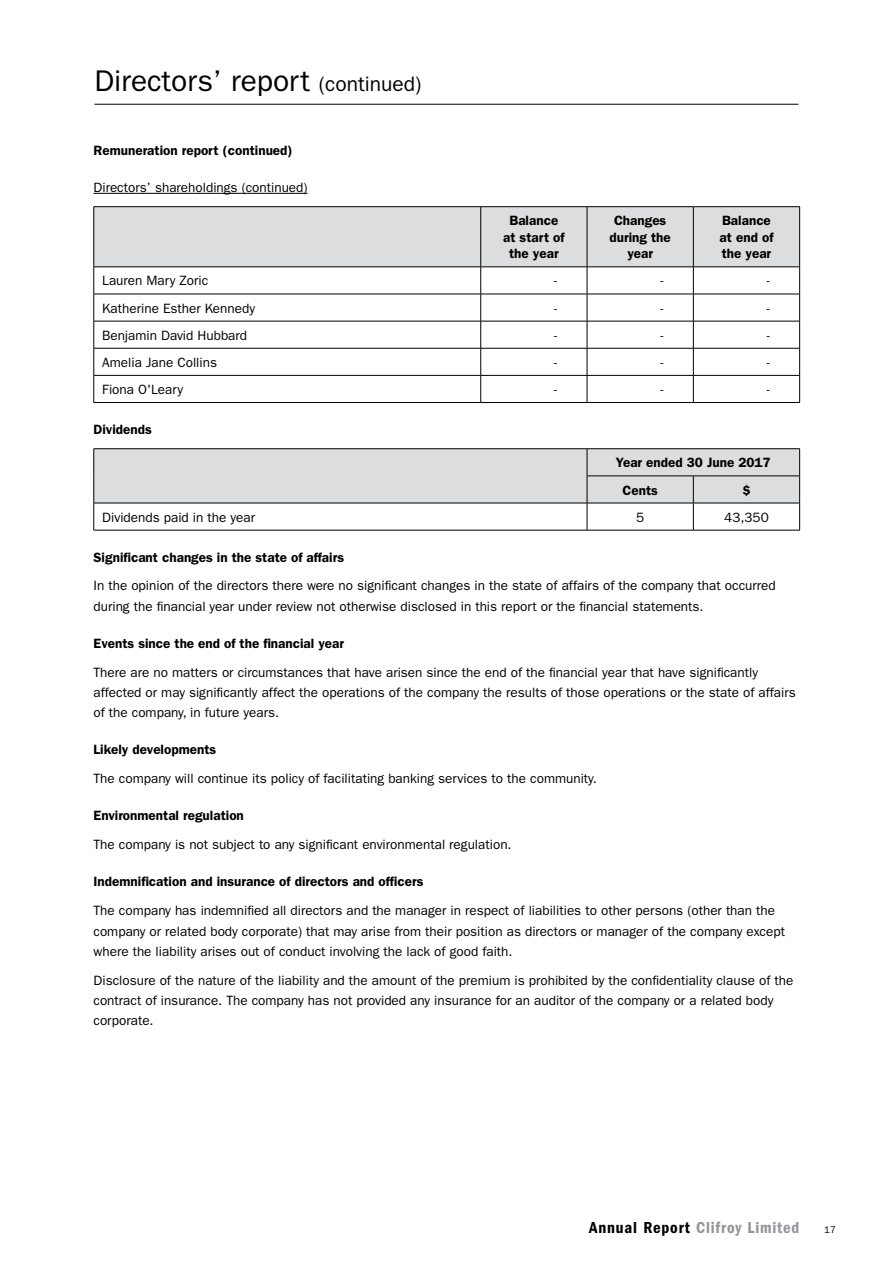
<style>
.page{position:relative;width:893px;height:1263px;background:#fff}
.page>*{position:absolute;margin:0;border:0;box-sizing:border-box;transform-origin:0 0}
.t1{font:30px "Franklin Gothic";color:#000}
.t2{font:600 condensed 16.5px "Franklin Gothic";letter-spacing:.05em;color:#939598}
.t3{font:13.5px/20.2px "Franklin Gothic";color:#000}
.t4{font:600 13.5px/16.5px "Franklin Gothic";color:#000;text-align:center}
.t5{font:9.75px "Franklin Gothic";color:#000}
.s1{font-size:21px}
.s2{color:#000}
</style>
<div class="page">
<hr style="left:94px;top:104px;width:704px;height:1px;background:#000">
<hr style="left:94px;top:193px;width:214px;height:1px;background:#000">
<hr style="left:94px;top:206px;width:387px;height:1px;background:#000">
<hr style="left:481px;top:206px;width:106px;height:1px;background:#000">
<hr style="left:587px;top:206px;width:106px;height:1px;background:#000">
<hr style="left:693px;top:206px;width:107px;height:1px;background:#000">
<svg style="left:94px;top:207px;width:706px;height:195px"></svg>
<hr style="left:94px;top:402px;width:387px;height:1px;background:#000">
<hr style="left:481px;top:402px;width:106px;height:1px;background:#000">
<hr style="left:587px;top:402px;width:106px;height:1px;background:#000">
<hr style="left:693px;top:402px;width:107px;height:1px;background:#000">
<hr style="left:94px;top:448px;width:493px;height:1px;background:#000">
<hr style="left:587px;top:448px;width:106px;height:1px;background:#000">
<hr style="left:693px;top:448px;width:107px;height:1px;background:#000">
<svg style="left:94px;top:449px;width:706px;height:81px"></svg>
<hr style="left:94px;top:530px;width:493px;height:1px;background:#000">
<hr style="left:587px;top:530px;width:106px;height:1px;background:#000">
<hr style="left:693px;top:530px;width:107px;height:1px;background:#000">
<h1 class="t1" style="left:94px;top:64px;width:329px">Directors’ report <span class="s1">(continued)</span></h1>
<p class="t4" style="left:94px;top:142px;width:201px">Remuneration report (continued)</p>
<p class="t3" style="left:94px;top:177px;width:216px">Directors’ shareholdings (continued)</p>
<p class="t4" style="left:503px;top:212px;width:63px">Balance at start of the year</p>
<p class="t4" style="left:610px;top:212px;width:63px">Changes during the year</p>
<p class="t4" style="left:720px;top:212px;width:55px;text-align:left">Balance at end of the year</p>
<p class="t3" style="left:102px;top:271px;width:107px">Lauren Mary Zoric</p>
<p class="t3" style="left:554px;top:271px;width:4px">-</p>
<p class="t3" style="left:661px;top:271px;width:4px">-</p>
<p class="t3" style="left:767px;top:271px;width:4px">-</p>
<p class="t3" style="left:102px;top:298px;width:154px">Katherine Esther Kennedy</p>
<p class="t3" style="left:554px;top:298px;width:4px">-</p>
<p class="t3" style="left:661px;top:298px;width:4px">-</p>
<p class="t3" style="left:767px;top:298px;width:4px">-</p>
<p class="t3" style="left:102px;top:325px;width:146px">Benjamin David Hubbard</p>
<p class="t3" style="left:554px;top:325px;width:4px">-</p>
<p class="t3" style="left:661px;top:325px;width:4px">-</p>
<p class="t3" style="left:767px;top:325px;width:4px">-</p>
<p class="t3" style="left:102px;top:352px;width:116px">Amelia Jane Collins</p>
<p class="t3" style="left:554px;top:352px;width:4px">-</p>
<p class="t3" style="left:661px;top:352px;width:4px">-</p>
<p class="t3" style="left:767px;top:352px;width:4px">-</p>
<p class="t3" style="left:102px;top:379px;width:82px">Fiona O'Leary</p>
<p class="t3" style="left:554px;top:379px;width:4px">-</p>
<p class="t3" style="left:661px;top:379px;width:4px">-</p>
<p class="t3" style="left:767px;top:379px;width:4px">-</p>
<p class="t4" style="left:94px;top:421px;width:60px">Dividends</p>
<p class="t4" style="left:622px;top:449px;width:150px;line-height:27.2px;text-align:left;text-indent:-7px">Year ended 30 June 2017<br>Cents</p>
<p class="t4" style="left:742px;top:482px;width:10px">$</p>
<p class="t3" style="left:102px;top:507px;width:154px">Dividends paid in the year</p>
<p class="t3" style="left:636px;top:507px;width:10px">5</p>
<p class="t3" style="left:724px;top:507px;width:46px">43,350</p>
<p class="t4" style="left:94px;top:549px;width:252px">Significant changes in the state of affairs</p>
<p class="t3" style="left:94px;top:576px;width:684px">In the opinion of the directors there were no significant changes in the state of affairs of the company that occurred during the financial year under review not otherwise disclosed in this report or the financial statements.</p>
<p class="t4" style="left:94px;top:635px;width:252px">Events since the end of the financial year</p>
<p class="t3" style="left:94px;top:662px;width:704px">There are no matters or circumstances that have arisen since the end of the financial year that have significantly affected or may significantly affect the operations of the company the results of those operations or the state of affairs of the company, in future years.</p>
<p class="t4" style="left:94px;top:741px;width:124px">Likely developments</p>
<p class="t3" style="left:94px;top:769px;width:505px">The company will continue its policy of facilitating banking services to the community.</p>
<p class="t4" style="left:94px;top:808px;width:152px">Environmental regulation</p>
<p class="t3" style="left:94px;top:835px;width:420px">The company is not subject to any significant environmental regulation.</p>
<p class="t4" style="left:94px;top:874px;width:332px">Indemnification and insurance of directors and officers</p>
<p class="t3" style="left:94px;top:901px;width:693px">The company has indemnified all directors and the manager in respect of liabilities to other persons (other than the company or related body corporate) that may arise from their position as directors or manager of the company except where the liability arises out of conduct involving the lack of good faith.</p>
<p class="t3" style="left:94px;top:970px;width:701px">Disclosure of the nature of the liability and the amount of the premium is prohibited by the confidentiality clause of the contract of insurance. The company has not provided any insurance for an auditor of the company or a related body corporate.</p>
<p class="t2" style="left:589px;top:1218px;width:212px"><span class="s2">Annual Report</span> Clifroy Limited</p>
<p class="t5" style="left:824px;top:1224px;width:13px">17</p>
</div>
